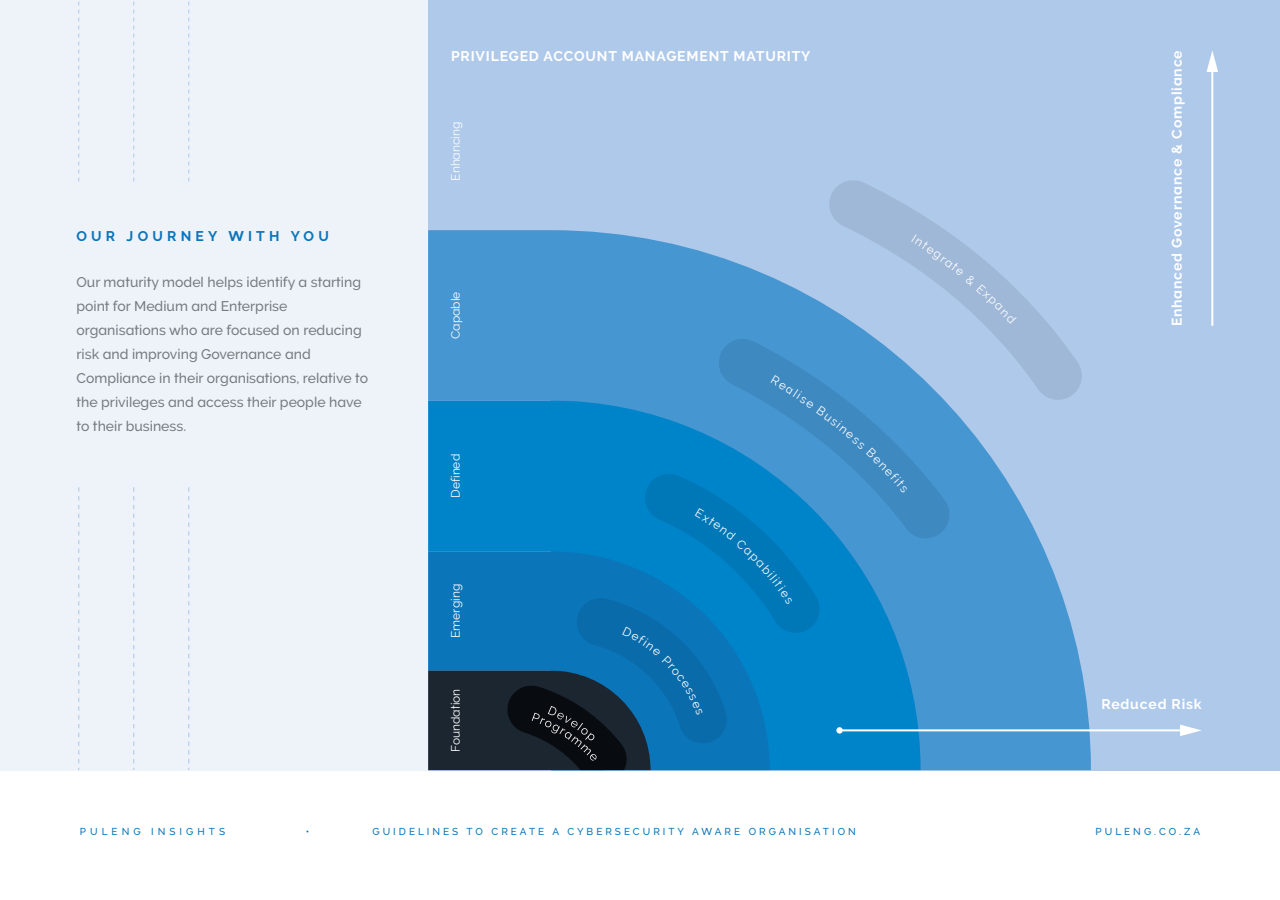
<style>
.page{position:relative;width:1280px;height:900px;background:#fff}
.page>*{position:absolute;margin:0;border:0;box-sizing:border-box;transform-origin:0 0}
.t1{font:500 14px/24px "Raleway";color:#757c80}
.t2{font:700 14px "Raleway";letter-spacing:.06em;color:#fff}
.t3{font:700 14px "Raleway";letter-spacing:.3em;color:#0b75ba}
.t4{font:12px "Raleway";color:#fff}
.t5{font:500 10px "Raleway";letter-spacing:.3em;color:#0b75ba}
.t6{font:500 10px "Raleway";letter-spacing:.4em;color:#0b75ba}
</style>
<div class="page">
<div style="left:0;top:0;width:428px;height:770px;background:#eef3fa"></div>
<svg style="left:78px;top:1px;width:1px;height:181px"></svg>
<svg style="left:133px;top:1px;width:1px;height:181px"></svg>
<svg style="left:188px;top:1px;width:1px;height:181px"></svg>
<svg style="left:78px;top:487px;width:1px;height:283px"></svg>
<svg style="left:133px;top:487px;width:1px;height:283px"></svg>
<svg style="left:188px;top:487px;width:1px;height:283px"></svg>
<div style="left:428px;top:0;width:852px;height:770px;background:#afc9ea"></div>
<svg style="left:1017px;top:497px;width:74px;height:273px;fill:#4696d2"></svg>
<hr style="left:840px;top:729px;width:344px;height:2px;background:#fff">
<svg style="left:1180px;top:725px;width:21px;height:11px"></svg>
<hr style="left:1211px;top:68px;width:2px;height:258px;background:#fff">
<svg style="left:1207px;top:51px;width:11px;height:21px"></svg>
<svg style="left:829px;top:180px;width:253px;height:220px"></svg>
<svg style="left:428px;top:230px;width:589px;height:540px;background:#3389c2"></svg>
<p class="t3" style="left:76px;top:228px;width:254px">OUR JOURNEY WITH YOU</p>
<p class="t1" style="left:76px;top:270px;width:293px">Our maturity model helps identify a starting point for Medium and Enterprise organisations who are focused on reducing risk and improving Governance and Compliance in their organisations, relative to the privileges and access their people have to their business.</p>
<p class="t2" style="left:451px;top:48px;width:361px">PRIVILEGED ACCOUNT MANAGEMENT MATURITY</p>
<p class="t4" style="left:449px;top:181px;width:61px;rotate:-90deg">Enhancing</p>
<p class="t4" style="left:449px;top:339px;width:49px;rotate:-90deg">Capable</p>
<p class="t4" style="left:449px;top:498px;width:45px;rotate:-90deg">Defined</p>
<p class="t4" style="left:449px;top:638px;width:55px;rotate:-90deg">Emerging</p>
<p class="t4" style="left:449px;top:752px;width:65px;rotate:-90deg">Foundation</p>
<p class="t2" style="left:1169px;top:326px;width:278px;rotate:-90deg">Enhanced Governance &amp; Compliance</p>
<p class="t2" style="left:1101px;top:696px;width:102px">Reduced Risk</p>
<p class="t6" style="left:80px;top:826px;width:147px">PULENG INSIGHTS</p>
<p class="t5" style="left:306px;top:826px;width:5px">•</p>
<p class="t5" style="left:372px;top:826px;width:485px">GUIDELINES TO CREATE A CYBERSECURITY AWARE ORGANISATION</p>
<p class="t5" style="left:1096px;top:826px;width:106px">PULENG.CO.ZA</p>
</div>
